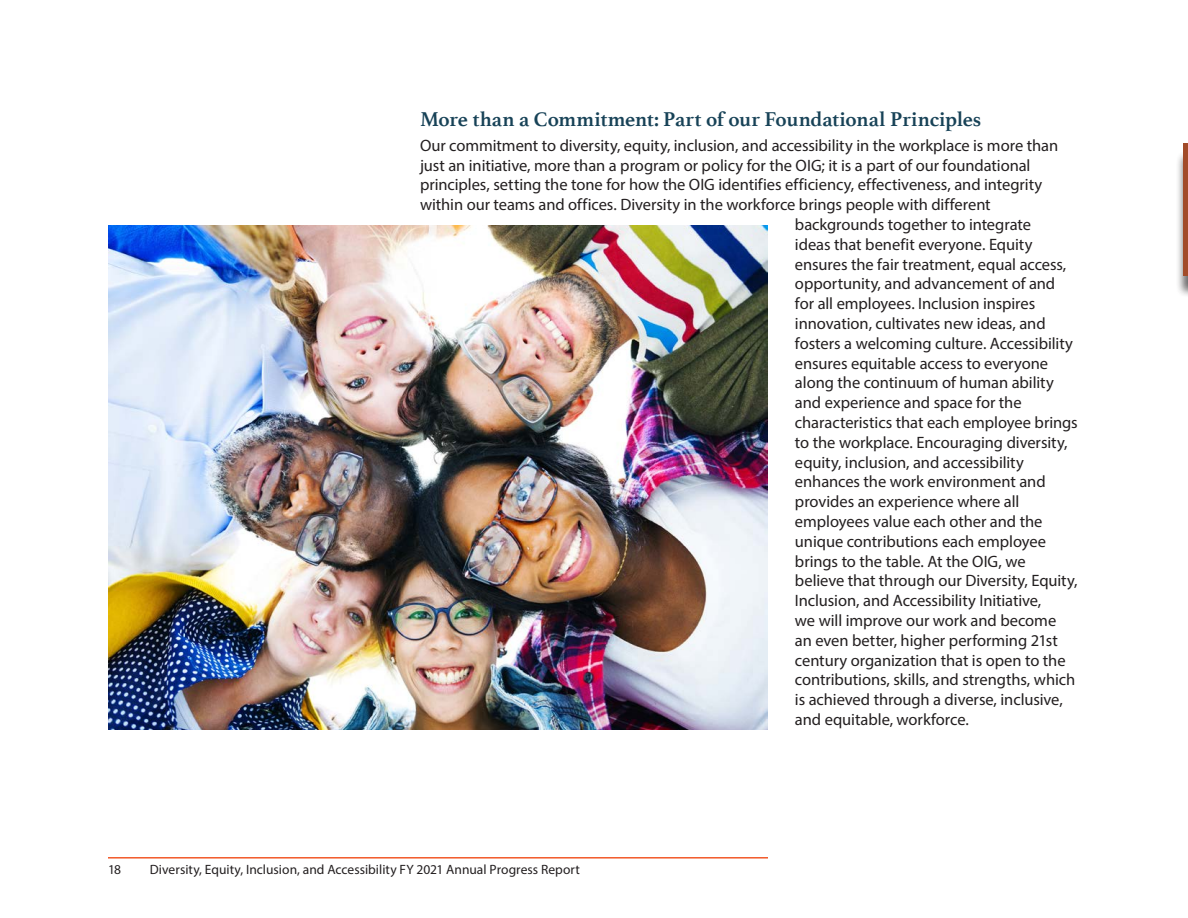
<style>
.page{position:relative;width:1188px;height:918px;background:#fff}
.page>*{position:absolute;margin:0;border:0;box-sizing:border-box;transform-origin:0 0}
.Heading2{font:700 21px "Athelas";letter-spacing:-.015em;color:#174257}
.BodyText{font:16.5px "Myriad Pro";letter-spacing:-.005em;color:#231f20}
.t1{font:13.5px "Myriad Pro";color:#231f20}
</style>
<div class="page">
<hr style="left:108px;top:857px;width:660px;height:2px;background:#f25929">
<img style="left:108px;top:225px;width:660px;height:504px">
<div style="left:1176px;top:150px;width:12px;height:148px;background:#231f20;opacity:.75"></div>
<hr style="left:1184px;top:144px;width:4px;height:131px;background:#a24b29">
<p class="Heading2" style="left:420px;top:103px;width:563px">More than a Commitment: Part of our Foundational Principles</p>
<p class="BodyText" style="left:420px;top:135px;width:640px">Our commitment to diversity, equity, inclusion, and accessibility in the workplace is more than</p>
<p class="BodyText" style="left:420px;top:155px;width:612px">just an initiative, more than a program or policy for the OIG; it is a part of our foundational</p>
<p class="BodyText" style="left:420px;top:175px;width:624px">principles, setting the tone for how the OIG identifies efficiency, effectiveness, and integrity</p>
<p class="BodyText" style="left:420px;top:194px;width:572px">within our teams and offices. Diversity in the workforce brings people with different</p>
<p class="BodyText" style="left:795px;top:214px;width:238px">backgrounds together to integrate</p>
<p class="BodyText" style="left:795px;top:234px;width:239px">ideas that benefit everyone. Equity</p>
<p class="BodyText" style="left:795px;top:254px;width:273px">ensures the fair treatment, equal access,</p>
<p class="BodyText" style="left:795px;top:274px;width:262px">opportunity, and advancement of and</p>
<p class="BodyText" style="left:795px;top:293px;width:242px">for all employees. Inclusion inspires</p>
<p class="BodyText" style="left:795px;top:313px;width:252px">innovation, cultivates new ideas, and</p>
<p class="BodyText" style="left:795px;top:333px;width:279px">fosters a welcoming culture. Accessibility</p>
<p class="BodyText" style="left:795px;top:353px;width:255px">ensures equitable access to everyone</p>
<p class="BodyText" style="left:795px;top:373px;width:260px">along the continuum of human ability</p>
<p class="BodyText" style="left:795px;top:392px;width:228px">and experience and space for the</p>
<p class="BodyText" style="left:795px;top:412px;width:284px">characteristics that each employee brings</p>
<p class="BodyText" style="left:795px;top:432px;width:274px">to the workplace. Encouraging diversity,</p>
<p class="BodyText" style="left:795px;top:452px;width:230px">equity, inclusion, and accessibility</p>
<p class="BodyText" style="left:795px;top:472px;width:252px">enhances the work environment and</p>
<p class="BodyText" style="left:795px;top:491px;width:226px">provides an experience where all</p>
<p class="BodyText" style="left:795px;top:511px;width:249px">employees value each other and the</p>
<p class="BodyText" style="left:795px;top:531px;width:253px">unique contributions each employee</p>
<p class="BodyText" style="left:795px;top:551px;width:232px">brings to the table. At the OIG, we</p>
<p class="BodyText" style="left:795px;top:571px;width:284px">believe that through our Diversity, Equity,</p>
<p class="BodyText" style="left:795px;top:590px;width:248px">Inclusion, and Accessibility Initiative,</p>
<p class="BodyText" style="left:795px;top:610px;width:263px">we will improve our work and become</p>
<p class="BodyText" style="left:795px;top:630px;width:264px">an even better, higher performing 21st</p>
<p class="BodyText" style="left:795px;top:650px;width:272px">century organization that is open to the</p>
<p class="BodyText" style="left:795px;top:670px;width:282px">contributions, skills, and strengths, which</p>
<p class="BodyText" style="left:795px;top:689px;width:269px">is achieved through a diverse, inclusive,</p>
<p class="BodyText" style="left:795px;top:709px;width:175px">and equitable, workforce.</p>
<p class="t1" style="left:108px;top:861px;width:15px">18</p>
<p class="t1" style="left:150px;top:861px;width:432px">Diversity, Equity, Inclusion, and Accessibility FY 2021 Annual Progress Report</p>
</div>
